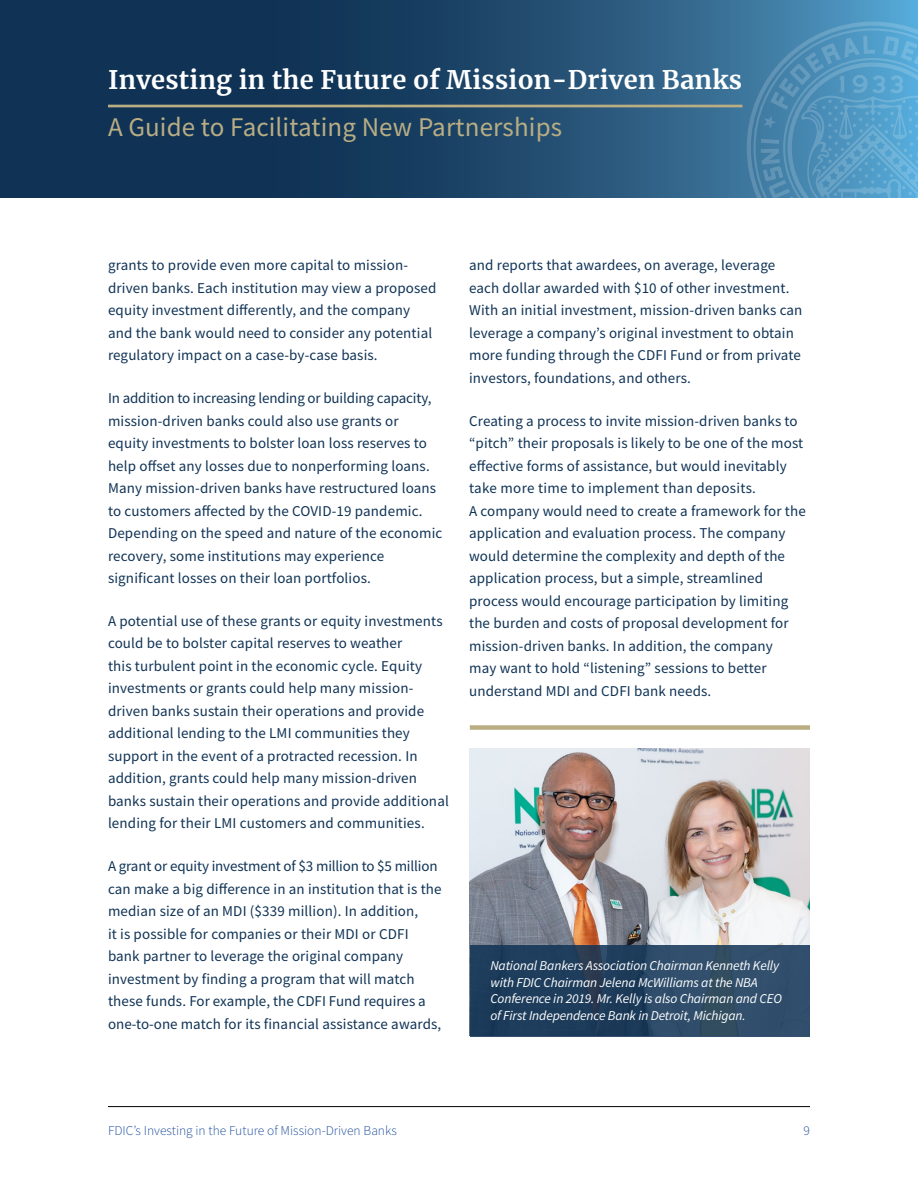
<style>
.page{position:relative;width:918px;height:1188px;background:#fff}
.page>*{position:absolute;margin:0;border:0;box-sizing:border-box;transform-origin:0 0}
.t1{font:27px "Source Sans Pro";letter-spacing:.005em;color:#b9ad84}
.t2{font:700 25.5px "Merriweather";letter-spacing:.01em;color:#fff}
.Body{font:15px/22.5px "Source Sans Pro";letter-spacing:.01em;color:#103355}
.t3{font:italic 13.5px/16.5px "Source Sans Pro";letter-spacing:-.01em;color:#fff}
.t4{font:300 13.5px "Source Sans Pro";color:#23519f}
</style>
<div class="page">
<svg style="left:0;top:0;width:918px;height:197px;background:#1d4568"></svg>
<svg style="left:747px;top:22px;width:171px;height:175px;background:#5396be"></svg>
<hr style="left:108px;top:1106px;width:702px;height:1px;background:#000">
<hr style="left:108px;top:105px;width:634px;height:2px;background:#b9ad84">
<img style="left:469px;top:748px;width:340px;height:288px">
<svg style="left:470px;top:945px;width:339px;height:92px;background:#274461"></svg>
<div style="left:470px;top:725px;width:340px;height:5px;background:#b9ad84"></div>
<h2 class="t2" style="left:108px;top:62px;width:636px">Investing in the Future of Mission-Driven Banks</h2>
<h1 class="t1" style="left:108px;top:109px;width:456px">A Guide to Facilitating New Partnerships</h1>
<p class="Body" style="left:108px;top:254px;width:330px">grants to provide even more capital to mission&shy;driven banks. Each institution may view a proposed equity investment differently, and the company and the bank would need to consider any potential regulatory impact on a case-by-case basis.</p>
<p class="Body" style="left:108px;top:387px;width:336px">In addition to increasing lending or building capacity, mission-driven banks could also use grants or equity investments to bolster loan loss reserves to help offset any losses due to nonperforming loans.<br>Many mission-driven banks have restructured loans to customers affected by the COVID-19 pandemic.<br>Depending on the speed and nature of the economic recovery, some institutions may experience significant losses on their loan portfolios.</p>
<p class="Body" style="left:108px;top:610px;width:342px">A potential use of these grants or equity investments could be to bolster capital reserves to weather<br>this turbulent point in the economic cycle. Equity investments or grants could help many mission&shy;driven banks sustain their operations and provide additional lending to the LMI communities they support in the event of a protracted recession. In addition, grants could help many mission-driven banks sustain their operations and provide additional lending for their LMI customers and communities.</p>
<p class="Body" style="left:108px;top:855px;width:335px">A grant or equity investment of $3 million to $5 million can make a big difference in an institution that is the median size of an MDI ($339 million). In addition,<br>it is possible for companies or their MDI or CDFI bank partner to leverage the original company investment by finding a program that will match these funds. For example, the CDFI Fund requires a one-to-one match for its financial assistance awards,</p>
<p class="Body" style="left:469px;top:254px;width:335px">and reports that awardees, on average, leverage each dollar awarded with $10 of other investment.<br>With an initial investment, mission-driven banks can leverage a company’s original investment to obtain more funding through the CDFI Fund or from private investors, foundations, and others.</p>
<p class="Body" style="left:469px;top:409px;width:338px">Creating a process to invite mission-driven banks to “pitch” their proposals is likely to be one of the most effective forms of assistance, but would inevitably take more time to implement than deposits.<br>A company would need to create a framework for the application and evaluation process. The company would determine the complexity and depth of the application process, but a simple, streamlined process would encourage participation by limiting the burden and costs of proposal development for mission-driven banks. In addition, the company<br>may want to hold “listening” sessions to better understand MDI and CDFI bank needs.</p>
<p class="t3" style="left:490px;top:958px;width:293px">National Bankers Association Chairman Kenneth Kelly with FDIC Chairman Jelena McWilliams at the NBA Conference in 2019. Mr. Kelly is also Chairman and CEO of First Independence Bank in Detroit, Michigan.</p>
<p class="t4" style="left:108px;top:1122px;width:290px">FDIC’s Investing in the Future of Mission-Driven Banks</p>
<p class="t4" style="left:804px;top:1122px;width:8px">9</p>
</div>
